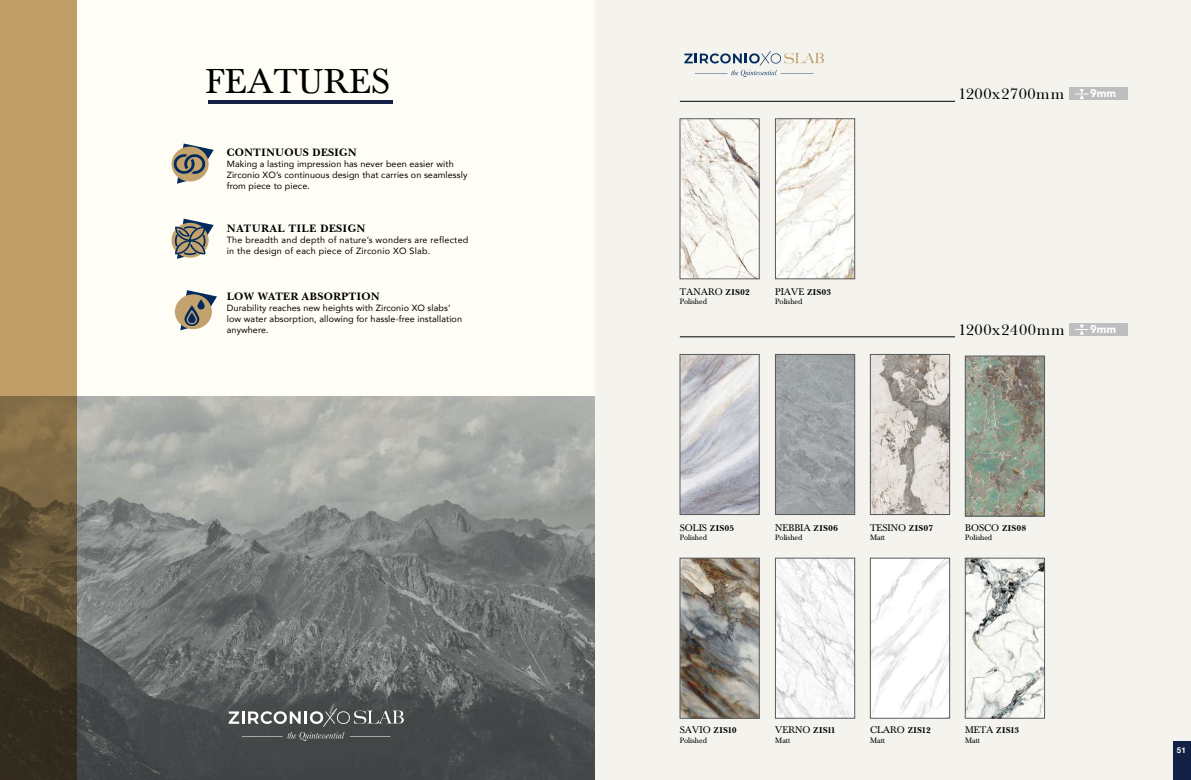
<style>
.page{position:relative;width:1191px;height:780px;background:#fff}
.page>*{position:absolute;margin:0;border:0;box-sizing:border-box;transform-origin:0 0}
.t1{font:36px "Baskerville";letter-spacing:.025em;color:#000}
.t2{font:300 18px "Baskerville";color:#000}
.t3{font:900 11.1px "Avenir";color:#fff}
.t4{font:700 11px "Baskerville BT";letter-spacing:.01em;color:#000}
.t5{font:10px "Baskerville";color:#000}
.t6{font:700 10px "Baskerville";color:#000}
.t7{font:9px/11px "Avenir";letter-spacing:.01em;color:#000}
.t8{font:8px "Baskerville";color:#000}
.t9{font:700 8px "Helvetica Neue";color:#fff}
.s1{font-weight:700}
.s2{font-weight:400}
</style>
<div class="page">
<div style="left:0;top:0;width:595px;height:780px;background:#fffef6"></div>
<div style="left:0;top:0;width:77px;height:780px;background:#c19f6b"></div>
<svg style="left:172px;top:143px;width:42px;height:41px"></svg>
<svg style="left:171px;top:223px;width:38px;height:35px"></svg>
<svg style="left:175px;top:219px;width:39px;height:40px"></svg>
<div style="left:175px;top:294px;width:37px;height:35px;background:#c4a26e;border-radius:50%"></div>
<svg style="left:180px;top:290px;width:37px;height:40px"></svg>
<svg style="left:197px;top:299px;width:8px;height:10px"></svg>
<hr style="left:208px;top:100px;width:185px;height:4px;background:#122145">
<img style="left:0;top:396px;width:595px;height:384px">
<svg style="left:229px;top:708px;width:175px;height:32px;background:#626465"></svg>
<hr style="left:242px;top:736px;width:41px;height:1px;background:#fff">
<hr style="left:350px;top:736px;width:40px;height:1px;background:#fff">
<div style="left:595px;top:0;width:596px;height:780px;background:#f4f3ee"></div>
<img style="left:967px;top:358px;width:75px;height:156px">
<div style="left:965px;top:356px;width:79px;height:160px;border:1px solid #58595b"></div>
<img style="left:682px;top:121px;width:75px;height:156px">
<img style="left:682px;top:356px;width:75px;height:156px">
<div style="left:680px;top:354px;width:79px;height:160px;border:1px solid #58595b"></div>
<img style="left:777px;top:121px;width:76px;height:156px">
<div style="left:775px;top:119px;width:80px;height:160px;border:1px solid #58595b"></div>
<img style="left:777px;top:356px;width:76px;height:156px">
<div style="left:775px;top:354px;width:80px;height:160px;border:1px solid #58595b"></div>
<img style="left:682px;top:560px;width:75px;height:156px">
<div style="left:680px;top:558px;width:79px;height:160px;border:1px solid #58595b"></div>
<img style="left:777px;top:560px;width:76px;height:156px">
<div style="left:775px;top:558px;width:80px;height:160px;border:1px solid #58595b"></div>
<img style="left:872px;top:560px;width:75px;height:156px">
<div style="left:870px;top:558px;width:79px;height:160px;border:1px solid #58595b"></div>
<img style="left:967px;top:560px;width:75px;height:156px">
<div style="left:965px;top:558px;width:79px;height:160px;border:1px solid #58595b"></div>
<img style="left:872px;top:356px;width:75px;height:156px">
<div style="left:870px;top:354px;width:79px;height:160px;border:1px solid #58595b"></div>
<div style="left:1069px;top:88px;width:59px;height:12px;background:#bcbec0"></div>
<svg style="left:1075px;top:89px;width:13px;height:10px"></svg>
<div style="left:1069px;top:323px;width:59px;height:12px;background:#bcbec0"></div>
<svg style="left:1075px;top:324px;width:13px;height:10px"></svg>
<hr style="left:680px;top:101px;width:275px;height:1px;background:#000">
<hr style="left:680px;top:336px;width:275px;height:1px;background:#000">
<svg style="left:684px;top:51px;width:140px;height:26px"></svg>
<div style="left:1172px;top:741px;width:19px;height:39px;background:#122145"></div>
<h1 class="t1" style="left:206px;top:61px;width:185px">FEATURES</h1>
<p class="t4" style="left:227px;top:146px;width:132px">CONTINUOUS DESIGN</p>
<p class="t7" style="left:227px;top:159px;width:242px">Making a lasting impression has never been easier with<br>Zirconio XO’s continuous design that carries on seamlessly from piece to piece.</p>
<p class="t4" style="left:227px;top:221px;width:140px">NATURAL TILE DESIGN</p>
<p class="t7" style="left:227px;top:234px;width:243px">The breadth and depth of nature’s wonders are reflected in the design of each piece of Zirconio XO Slab.</p>
<p class="t4" style="left:227px;top:290px;width:154px">LOW WATER ABSORPTION</p>
<p class="t7" style="left:227px;top:303px;width:237px">Durability reaches new heights with Zirconio XO slabs’ low water absorption, allowing for hassle-free installation anywhere.</p>
<p class="t5" style="left:680px;top:286px;width:71px">TANARO <span class="s1">ZIS02</span></p>
<p class="t8" style="left:680px;top:297px;width:29px">Polished</p>
<p class="t5" style="left:775px;top:286px;width:57px">PIAVE <span class="s1">ZIS03</span></p>
<p class="t8" style="left:775px;top:297px;width:29px">Polished</p>
<h2 class="t2" style="left:959px;top:88px;width:107px">1200x2700mm</h2>
<p class="t3" style="left:1090px;top:84px;width:27px">9mm</p>
<h2 class="t2" style="left:959px;top:323px;width:107px">1200x2400mm</h2>
<p class="t3" style="left:1090px;top:319px;width:27px">9mm</p>
<p class="t5" style="left:680px;top:522px;width:56px">SOLIS <span class="s1">ZIS05</span></p>
<p class="t8" style="left:680px;top:533px;width:29px">Polished</p>
<p class="t5" style="left:775px;top:522px;width:64px">NEBBIA <span class="s1">ZIS06</span></p>
<p class="t8" style="left:775px;top:533px;width:29px">Polished</p>
<p class="t5" style="left:870px;top:522px;width:65px">TESINO <span class="s1">ZIS07</span></p>
<p class="t8" style="left:870px;top:533px;width:16px">Matt</p>
<p class="t5" style="left:965px;top:522px;width:63px">BOSCO <span class="s1">ZIS08</span></p>
<p class="t8" style="left:965px;top:533px;width:29px">Polished</p>
<p class="t5" style="left:680px;top:724px;width:58px">SAVIO <span class="s1">ZIS10</span></p>
<p class="t8" style="left:680px;top:735px;width:29px">Polished</p>
<p class="t5" style="left:775px;top:724px;width:62px">VERNO <span class="s1">ZIS11</span></p>
<p class="t8" style="left:775px;top:735px;width:16px">Matt</p>
<p class="t5" style="left:870px;top:724px;width:62px">CLARO <span class="s1">ZIS12</span></p>
<p class="t8" style="left:870px;top:735px;width:16px">Matt</p>
<p class="t6" style="left:965px;top:726px;width:56px"><span class="s2">META</span> ZIS13</p>
<p class="t8" style="left:965px;top:735px;width:16px">Matt</p>
<p class="t9" style="left:1176px;top:744px;width:10px">51</p>
</div>
